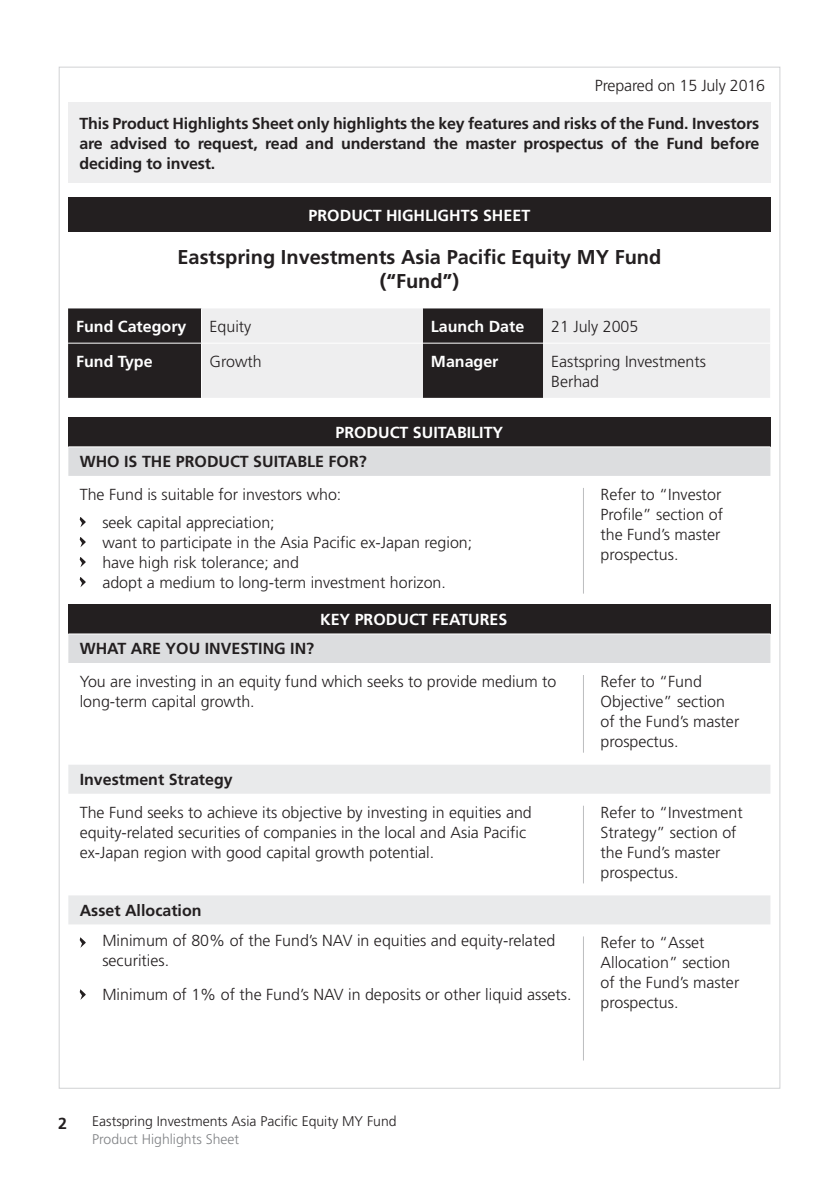
<style>
.page{position:relative;width:840px;height:1191px;background:#fff}
.page>*{position:absolute;margin:0;border:0;box-sizing:border-box;transform-origin:0 0}
.t1{font:700 20px/24px "Frutiger";color:#231f20;text-align:center}
.t2{font:300 16px/20px "Frutiger";color:#231f20}
.t3{font:700 16px/20px "Frutiger";color:#231f20;text-align:justify}
.t4{font:700 16px "Frutiger";color:#fff}
.t5{font:300 14px "Frutiger";color:#231f20}
.t6{font:300 14px "Frutiger";color:#808285}
</style>
<div class="page">
<div style="left:68px;top:103px;width:702px;height:80px;background:#eeeeef"></div>
<div style="left:68px;top:197px;width:702px;height:35px;background:#231f20"></div>
<div style="left:68px;top:308px;width:133px;height:90px;background:#231f20"></div>
<svg style="left:202px;top:308px;width:567px;height:90px;background:#c3c2c3"></svg>
<hr style="left:68px;top:343px;width:354px;height:1px;background:#fff">
<hr style="left:422px;top:343px;width:347px;height:1px;background:#fff">
<div style="left:68px;top:418px;width:702px;height:29px;background:#231f20"></div>
<svg style="left:68px;top:447px;width:702px;height:216px"></svg>
<div style="left:68px;top:605px;width:702px;height:29px;background:#231f20"></div>
<svg style="left:68px;top:765px;width:702px;height:159px"></svg>
<hr style="left:68px;top:446px;width:702px;height:1px;background:#fff">
<hr style="left:68px;top:633px;width:702px;height:1px;background:#fff">
<hr style="left:582px;top:488px;width:1px;height:105px;background:#bcbdc0">
<hr style="left:582px;top:675px;width:1px;height:77px;background:#bcbdc0">
<hr style="left:582px;top:805px;width:1px;height:78px;background:#bcbdc0">
<hr style="left:582px;top:936px;width:1px;height:124px;background:#bcbdc0">
<svg style="left:80px;top:516px;width:6px;height:11px"></svg>
<svg style="left:80px;top:536px;width:6px;height:11px"></svg>
<svg style="left:80px;top:556px;width:6px;height:11px"></svg>
<svg style="left:80px;top:576px;width:6px;height:11px"></svg>
<svg style="left:80px;top:937px;width:6px;height:10px"></svg>
<svg style="left:80px;top:989px;width:6px;height:10px"></svg>
<p class="t2" style="left:594px;top:77px;width:172px">Prepared on 15 July 2016</p>
<p class="t3" style="left:79px;top:115px;width:681px">This Product Highlights Sheet only highlights the key features and risks of the Fund. Investors are advised to request, read and understand the master prospectus of the Fund before deciding to invest.</p>
<p class="t4" style="left:308px;top:209px;width:223px">PRODUCT HIGHLIGHTS SHEET</p>
<p class="t1" style="left:177px;top:247px;width:485px">Eastspring Investments Asia Pacific Equity MY Fund (“Fund”)</p>
<p class="t4" style="left:76px;top:320px;width:112px">Fund Category</p>
<p class="t2" style="left:209px;top:317px;width:43px">Equity</p>
<p class="t4" style="left:430px;top:320px;width:95px">Launch Date</p>
<p class="t2" style="left:551px;top:317px;width:89px">21 July 2005</p>
<p class="t4" style="left:76px;top:354px;width:78px">Fund Type</p>
<p class="t2" style="left:209px;top:352px;width:54px">Growth</p>
<p class="t4" style="left:430px;top:354px;width:69px">Manager</p>
<p class="t2" style="left:551px;top:352px;width:156px">Eastspring Investments<br>Berhad</p>
<p class="t4" style="left:335px;top:426px;width:169px">PRODUCT SUITABILITY</p>
<p class="t3" style="left:80px;top:453px;width:288px">WHO IS THE PRODUCT SUITABLE FOR?</p>
<p class="t2" style="left:102px;top:481px;width:240px;line-height:28px;text-indent:-23px">The Fund is suitable for investors who: seek capital appreciation;</p>
<p class="t2" style="left:102px;top:533px;width:371px">want to participate in the Asia Pacific ex-Japan region; have high risk tolerance; and<br>adopt a medium to long-term investment horizon.</p>
<p class="t4" style="left:320px;top:613px;width:189px">KEY PRODUCT FEATURES</p>
<p class="t2" style="left:600px;top:485px;width:124px">Refer to “Investor<br>Profile” section of the Fund’s master prospectus.</p>
<p class="t3" style="left:80px;top:640px;width:236px">WHAT ARE YOU INVESTING IN?</p>
<p class="t2" style="left:80px;top:672px;width:478px">You are investing in an equity fund which seeks to provide medium to long-term capital growth.</p>
<p class="t2" style="left:600px;top:672px;width:140px">Refer to “Fund<br>Objective” section of the Fund’s master prospectus.</p>
<p class="t3" style="left:80px;top:771px;width:154px">Investment Strategy</p>
<p class="t2" style="left:80px;top:803px;width:453px">The Fund seeks to achieve its objective by investing in equities and equity-related securities of companies in the local and Asia Pacific ex-Japan region with good capital growth potential.</p>
<p class="t2" style="left:600px;top:803px;width:144px">Refer to “Investment<br>Strategy” section of the Fund’s master prospectus.</p>
<p class="t3" style="left:80px;top:901px;width:123px">Asset Allocation</p>
<p class="t2" style="left:102px;top:932px;width:454px">Minimum of 80% of the Fund’s NAV in equities and equity-related securities.</p>
<p class="t2" style="left:102px;top:986px;width:470px">Minimum of 1% of the Fund’s NAV in deposits or other liquid assets.</p>
<p class="t2" style="left:600px;top:934px;width:140px">Refer to “Asset<br>Allocation” section of the Fund’s master prospectus.</p>
<p class="t3" style="left:58px;top:1115px;width:10px">2</p>
<p class="t5" style="left:92px;top:1115px;width:306px">Eastspring Investments Asia Pacific Equity MY Fund</p>
<p class="t6" style="left:92px;top:1133px;width:148px">Product Highlights Sheet</p>
</div>
